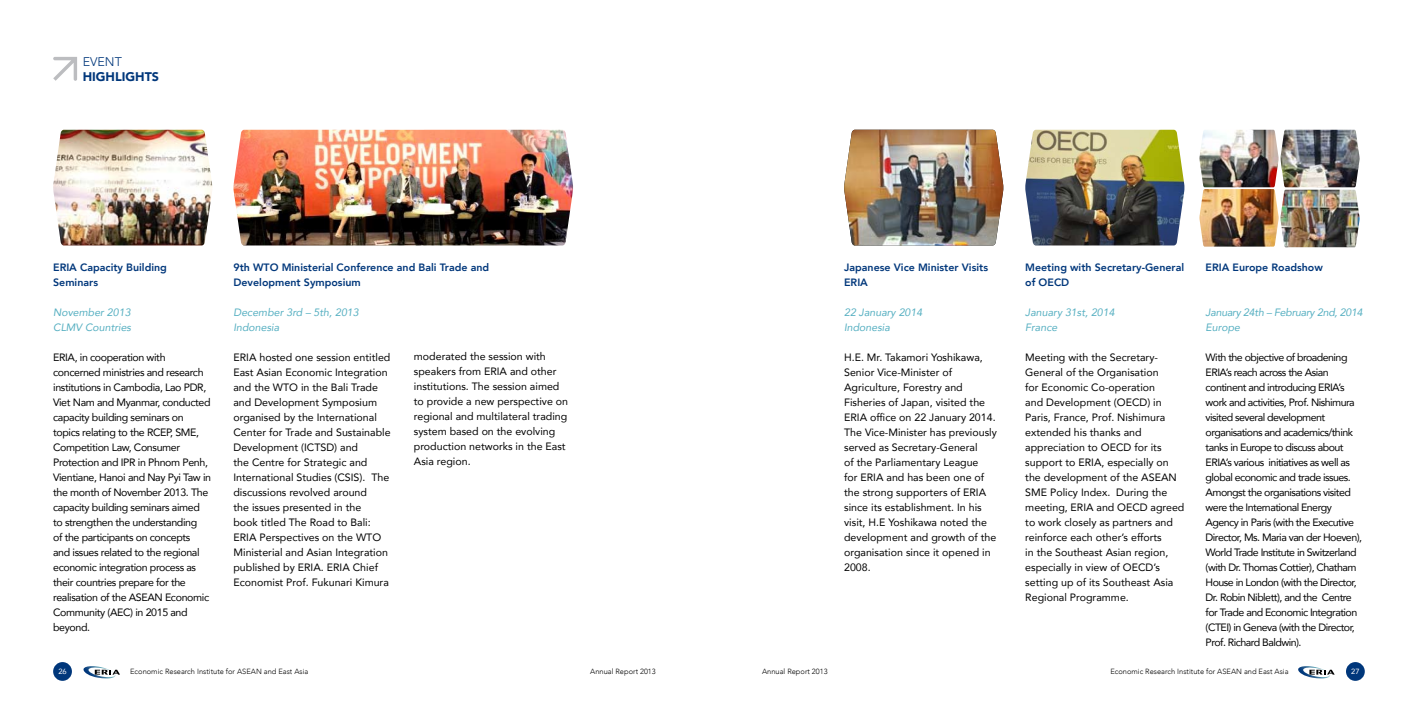
<style>
.page{position:relative;width:1418px;height:709px;background:#fff}
.page>*{position:absolute;margin:0;border:0;box-sizing:border-box;transform-origin:0 0}
.t1{font:900 12.5px "Avenir";color:#00377b}
.t2{font:300 12.5px "Avenir";color:#00377b}
.t3{font:10.62px/15px "Avenir";color:#000}
.t4{font:10.62px/15px "Avenir";letter-spacing:-.05em;color:#000}
.t5{font:10.62px/15px "Avenir";letter-spacing:-.035em;color:#000}
.t6{font:800 10.62px/15px "Avenir";color:#00377b}
.t7{font:italic 10.62px/15px "Avenir";color:#55afc1}
.t8{font:italic 10.62px/15px "Avenir";letter-spacing:-.025em;color:#55afc1}
.t9{font:300 7.5px "Avenir";color:#000}
.t10{font:7.5px "Avenir";color:#fff}
</style>
<div class="page">
<div style="left:53px;top:662px;width:19px;height:19px;background:#00377b;border-radius:50%"></div>
<svg style="left:83px;top:666px;width:37px;height:12px"></svg>
<div style="left:1345px;top:662px;width:19px;height:19px;background:#00377b;border-radius:50%"></div>
<svg style="left:1298px;top:666px;width:36px;height:12px"></svg>
<svg style="left:53px;top:57px;width:24px;height:24px"></svg>
<img style="left:1025px;top:130px;width:159px;height:115px">
<img style="left:844px;top:130px;width:159px;height:115px">
<img style="left:53px;top:130px;width:159px;height:115px">
<img style="left:233px;top:130px;width:340px;height:115px">
<img style="left:1199px;top:130px;width:160px;height:117px">
<img style="left:1280px;top:130px;width:79px;height:57px">
<p class="t2" style="left:83px;top:53px;width:41px">EVENT</p>
<p class="t1" style="left:83px;top:68px;width:78px">HIGHLIGHTS</p>
<p class="t6" style="left:233px;top:260px;width:257px">9th WTO Ministerial Conference and Bali Trade and<br>Development Symposium</p>
<p class="t7" style="left:233px;top:305px;width:127px">December 3rd – 5th, 2013<br>Indonesia</p>
<p class="t6" style="left:53px;top:260px;width:115px">ERIA Capacity Building<br>Seminars</p>
<p class="t7" style="left:53px;top:305px;width:79px">November 2013<br>CLMV Countries</p>
<p class="t5" style="left:53px;top:350px;width:159px">ERIA, in cooperation with concerned ministries and research institutions in Cambodia, Lao PDR,<br>Viet Nam and Myanmar, conducted capacity building seminars on topics relating to the RCEP, SME,<br>Competition Law, Consumer<br>Protection and IPR in Phnom Penh,<br>Vientiane, Hanoi and Nay Pyi Taw in the month of November 2013. The capacity building seminars aimed to strengthen the understanding<br>of the participants on concepts<br>and issues related to the regional economic integration process as their countries prepare for the realisation of the ASEAN Economic<br>Community (AEC) in 2015 and beyond.</p>
<p class="t3" style="left:233px;top:350px;width:159px">ERIA hosted one session entitled<br>East Asian Economic Integration and the WTO in the Bali Trade and Development Symposium organised by the International<br>Center for Trade and Sustainable<br>Development (ICTSD) and<br>the Centre for Strategic and<br>International Studies (CSIS). The discussions revolved around<br>the issues presented in the<br>book titled The Road to Bali:<br>ERIA Perspectives on the WTO<br>Ministerial and Asian Integration published by ERIA. ERIA Chief<br>Economist Prof. Fukunari Kimura</p>
<p class="t3" style="left:414px;top:349px;width:156px">moderated the session with speakers from ERIA and other institutions. The session aimed to provide a new perspective on regional and multilateral trading system based on the evolving production networks in the East<br>Asia region.</p>
<p class="t6" style="left:844px;top:260px;width:145px">Japanese Vice Minister Visits<br>ERIA</p>
<p class="t7" style="left:844px;top:305px;width:80px">22 January 2014<br>Indonesia</p>
<p class="t3" style="left:844px;top:350px;width:156px">H.E. Mr. Takamori Yoshikawa,<br>Senior Vice-Minister of<br>Agriculture, Forestry and<br>Fisheries of Japan, visited the<br>ERIA   office   on   22   January   2014.   <br>The Vice-Minister has previously served as Secretary-General<br>of the Parliamentary League<br>for ERIA and has been one of the strong supporters of ERIA since its establishment. In his visit, H.E Yoshikawa noted the development and growth of the organisation since it opened in<br>2008.</p>
<p class="t6" style="left:1025px;top:260px;width:160px">Meeting with Secretary-General of OECD</p>
<p class="t7" style="left:1025px;top:305px;width:91px">January 31st, 2014<br>France</p>
<p class="t3" style="left:1025px;top:350px;width:161px">Meeting with the Secretary-<br>General of the Organisation<br>for Economic Co-operation<br>and Development (OECD) in<br>Paris, France, Prof. Nishimura extended his thanks and appreciation to OECD for its support to ERIA, especially on the development of the ASEAN<br>SME Policy Index. During the meeting, ERIA and OECD agreed to work closely as partners and reinforce each other’s efforts<br>in the Southeast Asian region, especially in view of OECD’s setting up of its Southeast Asia<br>Regional Programme.</p>
<p class="t6" style="left:1205px;top:260px;width:119px">ERIA Europe Roadshow</p>
<p class="t8" style="left:1205px;top:305px;width:159px">January 24th – February 2nd, 2014<br>Europe</p>
<p class="t4" style="left:1205px;top:350px;width:158px">With the objective of broadening ERIA’s reach across the Asian continent and introducing ERIA’s work and activities, Prof. Nishimura visited several development organisations and academics/think tanks in Europe to discuss about ERIA’s various initiatives as well as global economic and trade issues.<br>Amongst the organisations visited were the International Energy Agency in Paris (with the Executive Director, Ms. Maria van der Hoeven), World Trade Institute in Switzerland (with Dr. Thomas Cottier), Chatham House in London (with the Director, Dr. Robin Niblett), and the Centre for Trade and Economic Integration (CTEI) in Geneva (with the Director, Prof. Richard Baldwin).</p>
<p class="t10" style="left:58px;top:666px;width:10px">26</p>
<p class="t9" style="left:130px;top:667px;width:180px">Economic Research Institute for ASEAN and East Asia</p>
<p class="t9" style="left:590px;top:667px;width:67px">Annual Report 2013</p>
<p class="t9" style="left:762px;top:667px;width:67px">Annual Report 2013</p>
<p class="t9" style="left:1110px;top:667px;width:180px">Economic Research Institute for ASEAN and East Asia</p>
<p class="t10" style="left:1351px;top:666px;width:10px">27</p>
</div>
